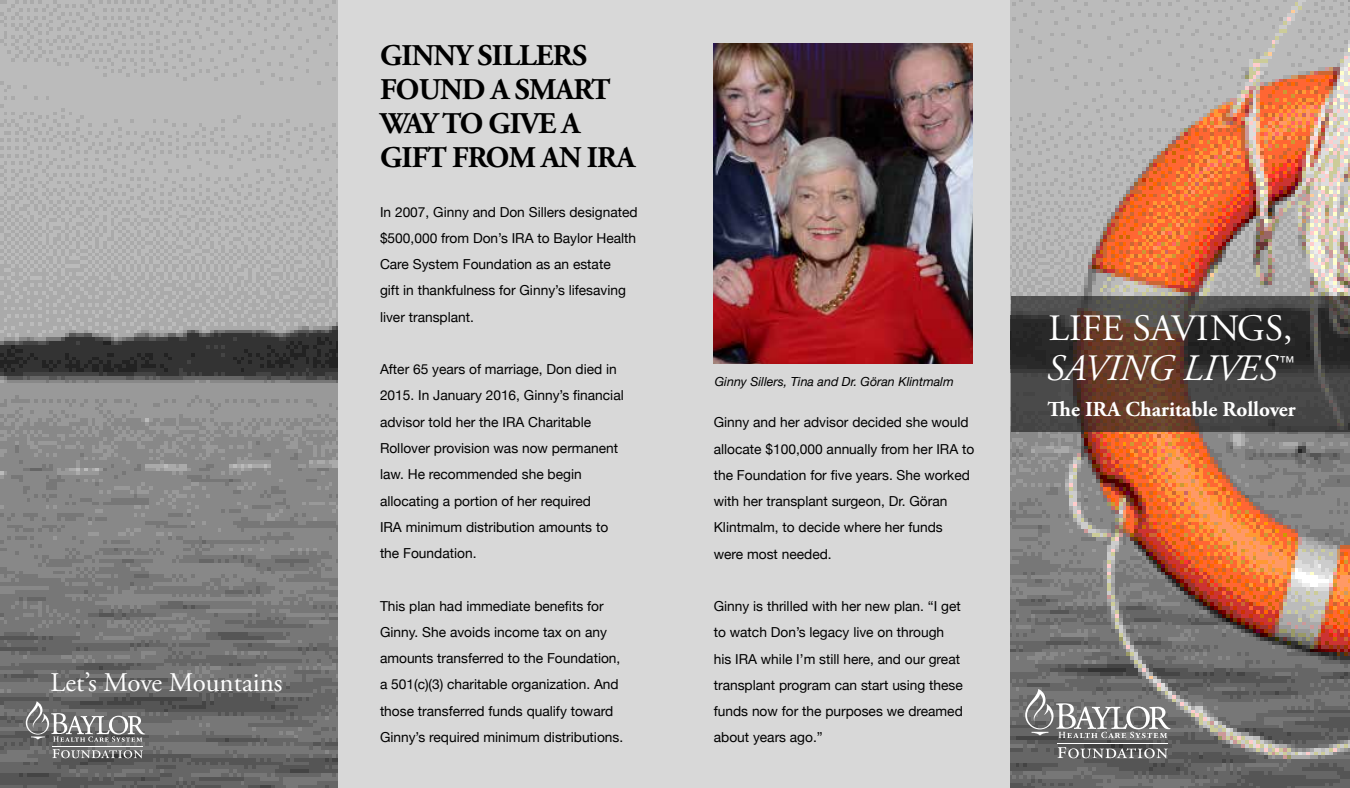
<style>
.page{position:relative;width:1350px;height:788px;background:#fff}
.page>*{position:absolute;margin:0;border:0;box-sizing:border-box;transform-origin:0 0}
.t1{font:37.25px "Adobe Garamond Pro";color:#fff}
.t2{font:italic 37.25px "Adobe Garamond Pro";color:#fff}
.t3{font:700 30px/33.8px "Adobe Garamond Pro";letter-spacing:-.025em;color:#000}
.t4{font:26.88px "Adobe Garamond Pro";color:#fff}
.t5{font:700 21.25px "Adobe Garamond Pro";color:#fff}
.t6{font:italic 15px "Helvetica Neue";color:#fff}
.t7{font:13.75px/26.2px "Helvetica Neue";color:#000}
.t8{font:italic 12.5px "Helvetica Neue";color:#000}
</style>
<div class="page">
<div style="left:304px;top:0;width:707px;height:788px;background:#d8d8d8"></div>
<img style="left:1011px;top:0;width:339px;height:788px">
<svg style="left:1011px;top:296px;width:339px;height:135px;background:#483c37"></svg>
<svg style="left:1025px;top:689px;width:146px;height:49px;background:#898989"></svg>
<hr style="left:1058px;top:743px;width:110px;height:1px;background:#fff">
<svg style="left:1058px;top:747px;width:110px;height:11px"></svg>
<img style="left:714px;top:43px;width:259px;height:321px">
<svg style="left:0;top:8px;width:338px;height:780px;background:#909090"></svg>
<h3 class="t4" style="left:51px;top:666px;width:234px">Let’s Move Mountains</h3>
<h2 class="t3" style="left:380px;top:39px;width:256px">GINNY SILLERS<br>FOUND A SMART<br>WAY TO GIVE A<br>GIFT FROM AN IRA</h2>
<p class="t7" style="left:380px;top:199px;width:259px">In 2007, Ginny and Don Sillers designated $500,000 from Don’s IRA to Baylor Health Care System Foundation as an estate<br>gift in thankfulness for Ginny’s lifesaving liver transplant.</p>
<p class="t7" style="left:380px;top:357px;width:245px">After 65 years of marriage, Don died in 2015. In January 2016, Ginny’s financial advisor told her the IRA Charitable Rollover provision was now permanent law. He recommended she begin allocating a portion of her required<br>IRA minimum distribution amounts to the Foundation.</p>
<p class="t7" style="left:380px;top:593px;width:245px">This plan had immediate benefits for Ginny. She avoids income tax on any amounts transferred to the Foundation, a 501(c)(3) charitable organization. And those transferred funds qualify toward Ginny’s required minimum distributions.</p>
<p class="t8" style="left:715px;top:372px;width:240px">Ginny Sillers, Tina and Dr. Göran Klintmalm</p>
<p class="t7" style="left:714px;top:410px;width:262px">Ginny and her advisor decided she would allocate $100,000 annually from her IRA to the Foundation for five years. She worked with her transplant surgeon, Dr. Göran Klintmalm, to decide where her funds were most needed.</p>
<p class="t7" style="left:714px;top:594px;width:251px">Ginny is thrilled with her new plan. “I get to watch Don’s legacy live on through his IRA while I’m still here, and our great transplant program can start using these funds now for the purposes we dreamed about years ago.”</p>
<h1 class="t1" style="left:1049px;top:306px;width:245px">LIFE SAVINGS,</h1>
<h1 class="t2" style="left:1047px;top:345px;width:232px">SAVING LIVES</h1>
<p class="t6" style="left:1279px;top:351px;width:16px">™</p>
<h3 class="t5" style="left:1048px;top:397px;width:250px">The IRA Charitable Rollover</h3>
</div>
